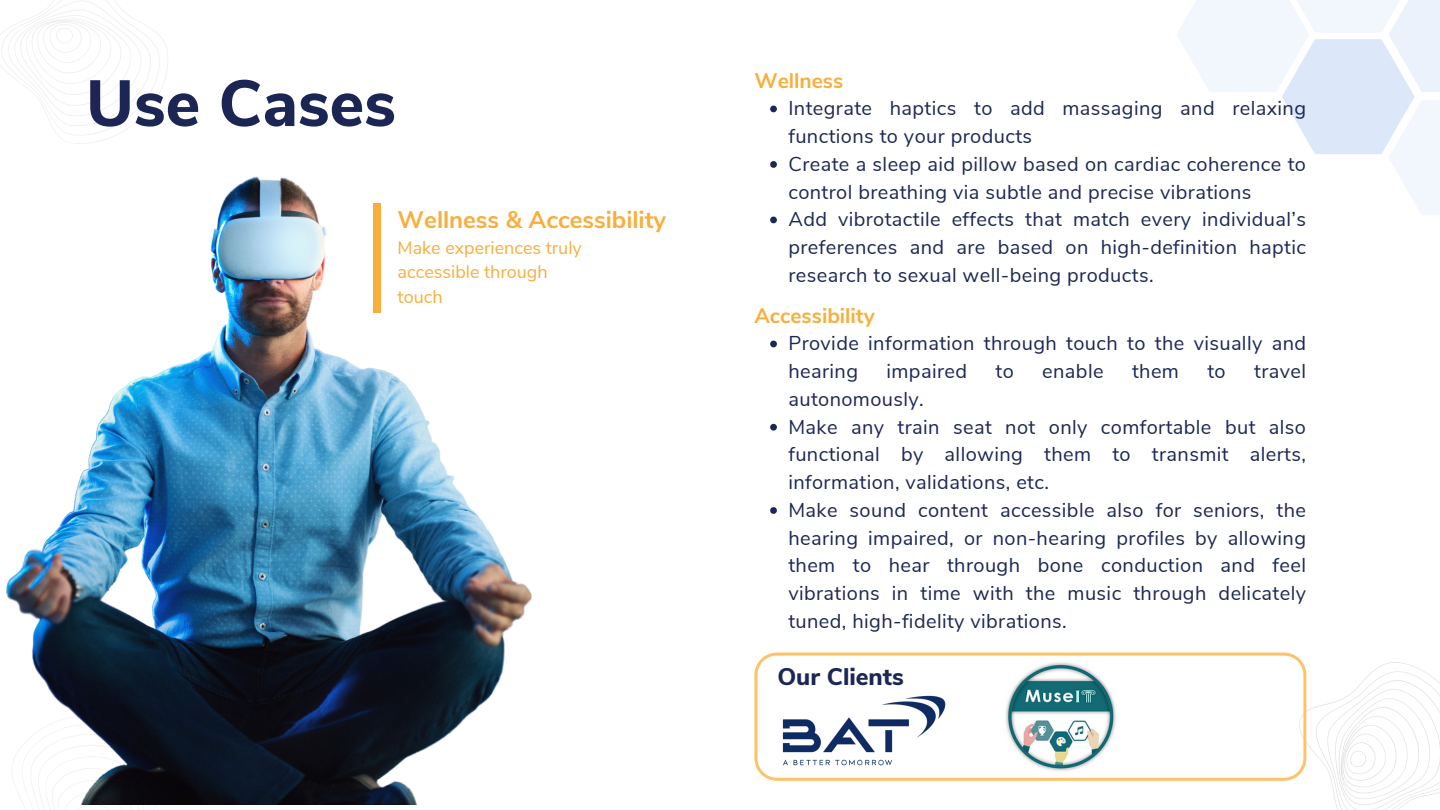
<style>
.page{position:relative;width:1440px;height:810px;background:#fff}
.page>*{position:absolute;margin:0;border:0;box-sizing:border-box;transform-origin:0 0}
.t1{font:800 65px "Nunito Sans";color:#1c2654}
.t2{font:700 24px "Nunito Sans";color:#f9ae3b}
.t3{font:800 24px "Nunito Sans";color:#1c2755}
.t4{font:700 21px "Nunito Sans";color:#f9ae3b}
.t5{font:20px/27.8px "Nunito Sans";letter-spacing:.02em;color:#1c2755}
.t6{font:18px/24.8px "Nunito Sans";color:#f9ae3b}
</style>
<div class="page">
<svg style="left:0;top:0;width:168px;height:144px"></svg>
<svg style="left:1272px;top:652px;width:168px;height:158px"></svg>
<svg style="left:1177px;top:0;width:238px;height:154px"></svg>
<svg style="left:1388px;top:100px;width:52px;height:115px;fill:#f2f6fd"></svg>
<svg style="left:1389px;top:0;width:51px;height:92px;fill:#ecf2fc"></svg>
<svg style="left:754px;top:653px;width:552px;height:128px"></svg>
<img style="left:6px;top:176px;width:526px;height:629px">
<img style="left:782px;top:696px;width:164px;height:69px">
<img style="left:1003px;top:659px;width:117px;height:116px">
<svg style="left:770px;top:106px;width:7px;height:6px"></svg>
<svg style="left:770px;top:161px;width:7px;height:7px"></svg>
<svg style="left:770px;top:217px;width:7px;height:6px"></svg>
<svg style="left:770px;top:341px;width:7px;height:6px"></svg>
<svg style="left:770px;top:424px;width:7px;height:7px"></svg>
<svg style="left:770px;top:507px;width:7px;height:7px"></svg>
<p class="t1" style="left:86px;top:60px;width:311px">Use Cases</p>
<p class="t2" style="left:398px;top:204px;width:270px">Wellness &amp; Accessibility</p>
<p class="t6" style="left:398px;top:235px;width:186px">Make experiences truly accessible through touch</p>
<p class="t4" style="left:754px;top:66px;width:90px">Wellness</p>
<p class="t5" style="left:788px;top:95px;width:519px">Integrate haptics to add massaging and relaxing functions to your products</p>
<p class="t5" style="left:788px;top:150px;width:519px">Create a sleep aid pillow based on cardiac coherence to control breathing via subtle and precise vibrations</p>
<p class="t5" style="left:788px;top:206px;width:519px;text-align:justify">Add vibrotactile effects that match every individual’s preferences and are based on high-definition haptic research to sexual well-being products.</p>
<p class="t4" style="left:754px;top:301px;width:122px">Accessibility</p>
<p class="t5" style="left:788px;top:330px;width:519px">Provide information through touch to the visually and hearing</p>
<p class="t5" style="left:887px;top:358px;width:82px">impaired</p>
<p class="t5" style="left:996px;top:358px;width:20px">to</p>
<p class="t5" style="left:1042px;top:358px;width:63px">enable</p>
<p class="t5" style="left:1132px;top:358px;width:48px">them</p>
<p class="t5" style="left:1207px;top:358px;width:20px">to</p>
<p class="t5" style="left:1254px;top:358px;width:53px">travel</p>
<p class="t5" style="left:788px;top:385px;width:137px">autonomously.</p>
<p class="t5" style="left:788px;top:413px;width:519px;text-align:justify">Make any train seat not only comfortable but also functional by allowing them to transmit alerts, information, validations, etc.</p>
<p class="t5" style="left:788px;top:496px;width:519px;text-align:justify">Make sound content accessible also for seniors, the hearing impaired, or non-hearing profiles by allowing them to hear through bone conduction and feel vibrations in time with the music through delicately tuned, high-fidelity vibrations.</p>
<p class="t3" style="left:777px;top:661px;width:128px">Our Clients</p>
</div>
